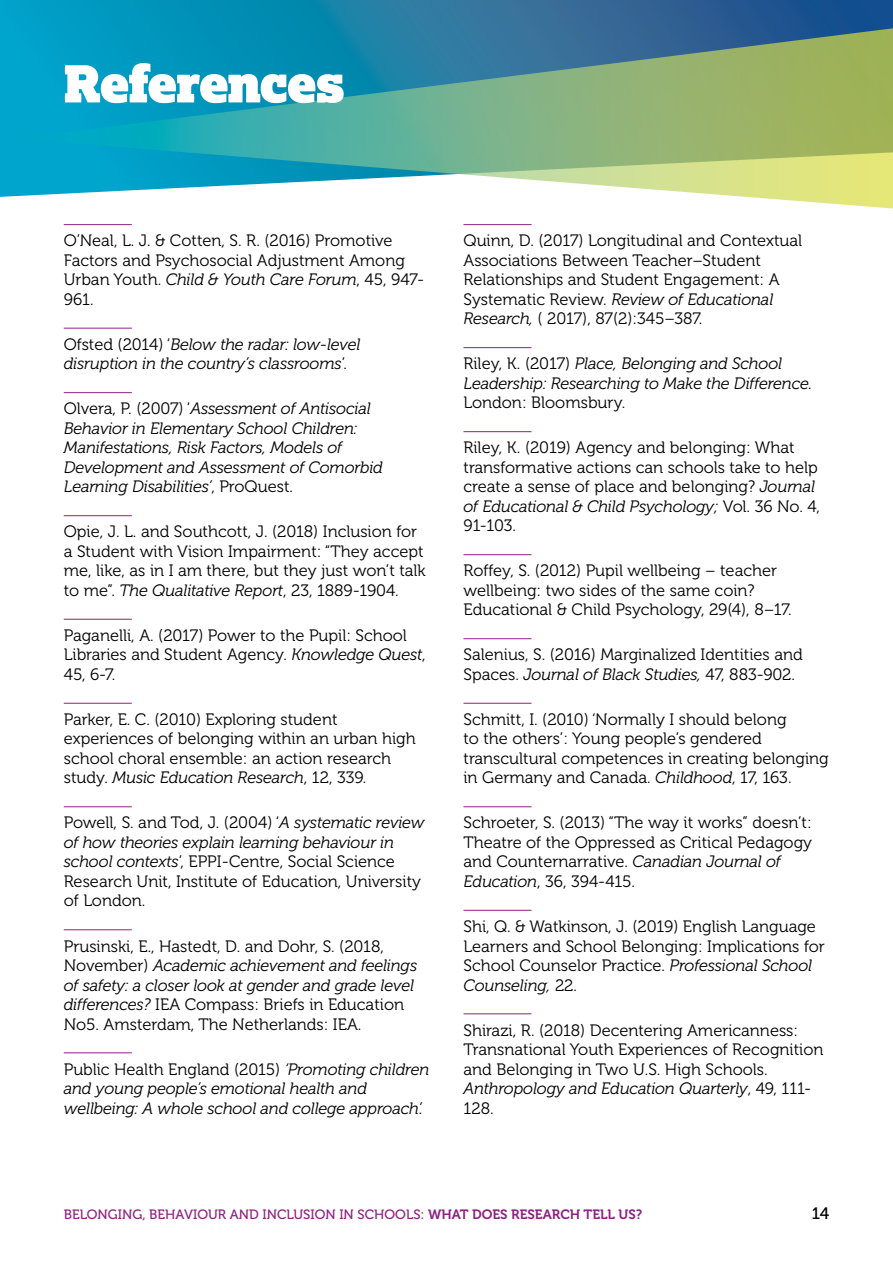
<style>
.page{position:relative;width:893px;height:1263px;background:#fff}
.page>*{position:absolute;margin:0;border:0;box-sizing:border-box;transform-origin:0 0}
.t1{font:51px "Lexia Advertising";letter-spacing:-.02em;color:#fff}
.t2{font:16.5px/19.5px "Museo 300";color:#000}
.t3{font:italic 16.5px/19.5px "Museo 300";letter-spacing:-.01em;color:#000}
.t4{font:16.5px "Museo 500";color:#000}
.t5{font:13.5px "Museo 500";color:#902082}
.s1{font-style:italic}
.s2{font-style:normal}
.s3{font-family:"Museo 700"}
</style>
<div class="page">
<svg style="left:0;top:0;width:893px;height:197px"></svg>
<svg style="left:13px;top:27px;width:880px;height:182px"></svg>
<hr style="left:64px;top:224px;width:68px;height:1px;background:#902082">
<hr style="left:64px;top:328px;width:68px;height:1px;background:#902082">
<hr style="left:64px;top:392px;width:68px;height:1px;background:#902082">
<hr style="left:64px;top:515px;width:68px;height:1px;background:#902082">
<hr style="left:64px;top:619px;width:68px;height:1px;background:#902082">
<hr style="left:64px;top:703px;width:68px;height:1px;background:#902082">
<hr style="left:64px;top:806px;width:68px;height:1px;background:#902082">
<hr style="left:64px;top:929px;width:68px;height:1px;background:#902082">
<hr style="left:64px;top:1052px;width:68px;height:1px;background:#902082">
<hr style="left:463px;top:224px;width:68px;height:1px;background:#902082">
<hr style="left:463px;top:347px;width:68px;height:1px;background:#902082">
<hr style="left:463px;top:431px;width:68px;height:1px;background:#902082">
<hr style="left:463px;top:554px;width:68px;height:1px;background:#902082">
<hr style="left:463px;top:638px;width:68px;height:1px;background:#902082">
<hr style="left:463px;top:703px;width:68px;height:1px;background:#902082">
<hr style="left:463px;top:806px;width:68px;height:1px;background:#902082">
<hr style="left:463px;top:910px;width:68px;height:1px;background:#902082">
<hr style="left:463px;top:1013px;width:68px;height:1px;background:#902082">
<h1 class="t1" style="left:64px;top:50px;width:282px">References</h1>
<p class="t2" style="left:64px;top:231px;width:362px">O’Neal, L. J. &amp; Cotten, S. R. (2016) Promotive Factors and Psychosocial Adjustment Among Urban Youth. <span class="s1">Child &amp; Youth Care Forum</span>, 45, 947- 961.</p>
<p class="t3" style="left:64px;top:334px;width:298px"><span class="s2">Ofsted (2014) ‘</span>Below the radar: low-level disruption in the country’s classrooms<span class="s2">’.</span></p>
<p class="t3" style="left:64px;top:399px;width:321px"><span class="s2">Olvera, P. (2007) ‘</span>Assessment of Antisocial Behavior in Elementary School Children:<br>Manifestations, Risk Factors, Models of Development and Assessment of Comorbid Learning Disabilities’<span class="s2">, ProQuest.</span></p>
<p class="t2" style="left:64px;top:522px;width:364px">Opie, J. L. and Southcott, J. (2018) Inclusion for a Student with Vision Impairment: “They accept me, like, as in I am there, but they just won’t talk to me”. <span class="s1">The Qualitative Report</span>, 23, 1889-1904.</p>
<p class="t2" style="left:64px;top:626px;width:363px">Paganelli, A. (2017) Power to the Pupil: School<br>Libraries and Student Agency. <span class="s1">Knowledge Quest</span>,<br>45, 6-7.</p>
<p class="t2" style="left:64px;top:710px;width:353px">Parker, E. C. (2010) Exploring student experiences of belonging within an urban high school choral ensemble: an action research study. <span class="s1">Music Education Research</span>, 12, 339.</p>
<p class="t2" style="left:64px;top:813px;width:362px">Powell, S. and Tod, J. (2004) ‘<span class="s1">A systematic review of how theories explain learning behaviour in school contexts</span>’, EPPI-Centre, Social Science Research Unit, Institute of Education, University of London.</p>
<p class="t2" style="left:64px;top:936px;width:355px">Prusinski, E., Hastedt, D. and Dohr, S. (2018, November) <span class="s1">Academic achievement and feelings of safety: a closer look at gender and grade level differences?</span> IEA Compass: Briefs in Education No5. Amsterdam, The Netherlands: IEA.</p>
<p class="t3" style="left:64px;top:1059px;width:367px"><span class="s2">Public Health England (2015)</span> ‘Promoting children and young people’s emotional health and wellbeing: A whole school and college approach’.</p>
<p class="t2" style="left:463px;top:231px;width:340px">Quinn, D. (2017) Longitudinal and Contextual Associations Between Teacher–Student Relationships and Student Engagement: A Systematic Review. <span class="s1">Review of Educational Research,</span> ( 2017), 87(2):345–387.</p>
<p class="t3" style="left:463px;top:354px;width:350px"><span class="s2">Riley, K. (2017)</span> Place, Belonging and School<br>Leadership: Researching to Make the Difference.</p>
<p class="t2" style="left:463px;top:393px;width:163px">London: Bloomsbury.</p>
<p class="t2" style="left:463px;top:438px;width:358px">Riley, K. (2019) Agency and belonging: What transformative actions can schools take to help create a sense of place and belonging? <span class="s1">Journal of Educational &amp; Child Psychology;</span> Vol. 36 No. 4, 91-103.</p>
<p class="t2" style="left:463px;top:561px;width:330px">Roffey, S. (2012) Pupil wellbeing – teacher wellbeing: two sides of the same coin?<br>Educational &amp; Child Psychology, 29(4), 8–17.</p>
<p class="t2" style="left:463px;top:645px;width:341px">Salenius, S. (2016) Marginalized Identities and<br>Spaces. <span class="s1">Journal of Black Studies,</span> 47, 883-902.</p>
<p class="t2" style="left:463px;top:710px;width:367px">Schmitt, I. (2010) ‘Normally I should belong<br>to the others’: Young people’s gendered transcultural competences in creating belonging in Germany and Canada. <span class="s1">Childhood</span>, 17, 163.</p>
<p class="t2" style="left:463px;top:813px;width:350px">Schroeter, S. (2013) “The way it works” doesn’t:<br>Theatre of the Oppressed as Critical Pedagogy and Counternarrative. <span class="s1">Canadian Journal of Education</span>, 36, 394-415.</p>
<p class="t2" style="left:463px;top:917px;width:363px">Shi, Q. &amp; Watkinson, J. (2019) English Language Learners and School Belonging: Implications for School Counselor Practice. <span class="s1">Professional School Counseling,</span> 22.</p>
<p class="t2" style="left:463px;top:1020px;width:361px">Shirazi, R. (2018) Decentering Americanness:<br>Transnational Youth Experiences of Recognition and Belonging in Two U.S. High Schools.<br><span class="s1">Anthropology and Education Quarterly</span>, 49, 111- 128.</p>
<p class="t5" style="left:64px;top:1207px;width:580px">BELONGING, BEHAVIOUR AND INCLUSION IN SCHOOLS: <span class="s3">WHAT DOES RESEARCH TELL US?</span></p>
<p class="t4" style="left:812px;top:1205px;width:19px">14</p>
</div>
